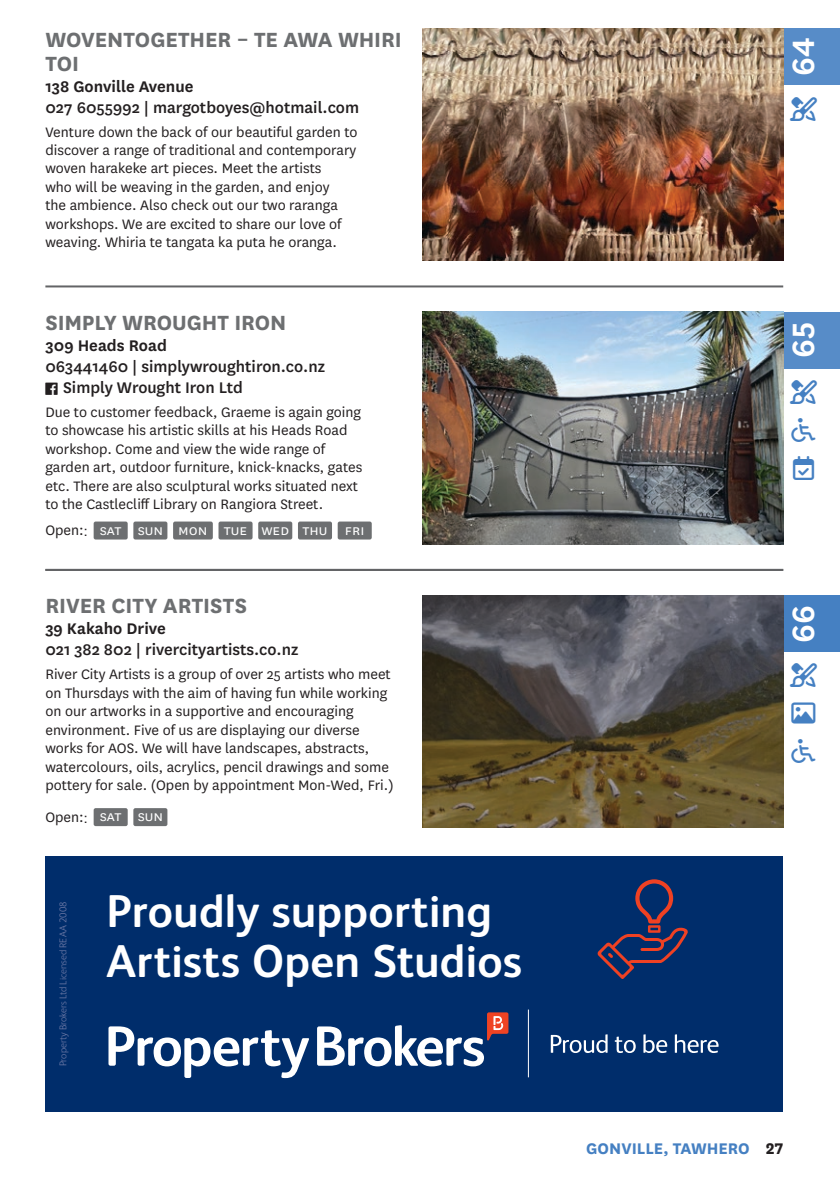
<style>
.page{position:relative;width:840px;height:1191px;background:#fff}
.page>*{position:absolute;margin:0;border:0;box-sizing:border-box;transform-origin:0 0}
.t1{font:700 46px/50px "FS Albert";letter-spacing:.005em;color:#fff}
.Vertical_Studio_Number{font:600 36px "National";color:#fff}
.Studio_Heading{font:700 24px/24px "National";letter-spacing:-.005em;color:#6d6f71}
.Accessibility_Icons{font:24px "Font Awesome 6 Pro";color:#4580c2}
.Studio_Contact_Details{font:500 18px "National";color:#231f20}
.Studio_Address{font:600 18px "National";color:#231f20}
.Page_Footer_Title{font:700 18px "National";color:#4580c2}
.Studio_Bio{font:16px/18.4px "National";color:#231f20}
.Open_Day{font:16px "National";color:#fff}
.t2{font:300 10px "FS Albert";letter-spacing:.005em;color:#6d79a6}
.s1{color:#231f20}
</style>
<div class="page">
<div style="left:94px;top:521px;width:34px;height:18px;background:#6d6f71;border-radius:2px"></div>
<div style="left:133px;top:521px;width:34px;height:18px;background:#6d6f71;border-radius:2px"></div>
<div style="left:173px;top:521px;width:40px;height:18px;background:#6d6f71;border-radius:2px"></div>
<div style="left:218px;top:521px;width:34px;height:18px;background:#6d6f71;border-radius:2px"></div>
<div style="left:258px;top:521px;width:34px;height:18px;background:#6d6f71;border-radius:2px"></div>
<div style="left:298px;top:521px;width:34px;height:18px;background:#6d6f71;border-radius:2px"></div>
<div style="left:337px;top:521px;width:34px;height:18px;background:#6d6f71;border-radius:2px"></div>
<div style="left:782px;top:312px;width:57px;height:56px;background:#578cc8"></div>
<div style="left:782px;top:28px;width:57px;height:57px;background:#578cc8"></div>
<hr style="left:45px;top:569px;width:737px;height:2px;background:#636466">
<hr style="left:45px;top:285px;width:737px;height:2px;background:#636466">
<div style="left:782px;top:595px;width:57px;height:57px;background:#4580c2"></div>
<img style="left:422px;top:595px;width:360px;height:233px">
<img style="left:422px;top:312px;width:360px;height:232px">
<img style="left:422px;top:28px;width:360px;height:233px">
<div style="left:94px;top:808px;width:34px;height:18px;background:#6d6f71;border-radius:2px"></div>
<div style="left:133px;top:808px;width:34px;height:18px;background:#6d6f71;border-radius:2px"></div>
<div style="left:45px;top:856px;width:737px;height:255px;background:#002d6b"></div>
<svg style="left:597px;top:879px;width:90px;height:100px"></svg>
<svg style="left:550px;top:1034px;width:57px;height:19px"></svg>
<svg style="left:614px;top:1036px;width:21px;height:17px"></svg>
<svg style="left:643px;top:1034px;width:24px;height:19px"></svg>
<svg style="left:674px;top:1034px;width:44px;height:19px"></svg>
<hr style="left:527px;top:1009px;width:1px;height:68px;background:#fff">
<svg style="left:108px;top:1026px;width:201px;height:52px"></svg>
<svg style="left:317px;top:1012px;width:191px;height:54px"></svg>
<p class="Studio_Heading" style="left:45px;top:25px;width:357px">WOVENTOGETHER – TE AWA WHIRI<br>TOI</p>
<p class="Studio_Address" style="left:45px;top:74px;width:150px">138 Gonville Avenue</p>
<p class="Studio_Contact_Details" style="left:45px;top:95px;width:315px">027 6055992 | margotboyes@hotmail.com</p>
<p class="Studio_Bio" style="left:45px;top:122px;width:313px">Venture down the back of our beautiful garden to discover a range of traditional and contemporary woven harakeke art pieces. Meet the artists<br>who will be weaving in the garden, and enjoy<br>the ambience. Also check out our two raranga workshops. We are excited to share our love of weaving. Whiria te tangata ka puta he oranga.</p>
<p class="Studio_Heading" style="left:45px;top:309px;width:242px">SIMPLY WROUGHT IRON</p>
<p class="Studio_Address" style="left:45px;top:333px;width:123px">309 Heads Road</p>
<p class="Studio_Contact_Details" style="left:45px;top:354px;width:281px">063441460 | simplywroughtiron.co.nz</p>
<p class="Studio_Contact_Details" style="left:45px;top:375px;width:199px">□□ Simply Wrought Iron Ltd</p>
<p class="Studio_Bio" style="left:45px;top:402px;width:318px">Due to customer feedback, Graeme is again going to showcase his artistic skills at his Heads Road workshop. Come and view the wide range of garden art, outdoor furniture, knick-knacks, gates etc. There are also sculptural works situated next to the Castlecliff Library on Rangiora Street.</p>
<p class="Studio_Bio" style="left:45px;top:520px;width:40px">Open:</p>
<p class="Open_Day" style="left:100px;top:519px;width:23px">sat</p>
<p class="Open_Day" style="left:138px;top:519px;width:27px">sun</p>
<p class="Open_Day" style="left:178px;top:519px;width:31px">mon</p>
<p class="Open_Day" style="left:224px;top:519px;width:25px">tue</p>
<p class="Open_Day" style="left:261px;top:519px;width:29px">wed</p>
<p class="Open_Day" style="left:302px;top:519px;width:26px">thu</p>
<p class="Open_Day" style="left:345px;top:519px;width:21px">fri</p>
<p class="Studio_Heading" style="left:45px;top:592px;width:203px">RIVER CITY ARTISTS</p>
<p class="Studio_Address" style="left:45px;top:616px;width:122px">39 Kakaho Drive</p>
<p class="Studio_Contact_Details" style="left:45px;top:637px;width:254px">021 382 802 | rivercityartists.co.nz</p>
<p class="Studio_Bio" style="left:45px;top:664px;width:349px">River City Artists is a group of over 25 artists who meet on Thursdays with the aim of having fun while working on our artworks in a supportive and encouraging environment. Five of us are displaying our diverse works for AOS. We will have landscapes, abstracts, watercolours, oils, acrylics, pencil drawings and some pottery for sale. (Open by appointment Mon-Wed, Fri.)</p>
<p class="Studio_Bio" style="left:45px;top:806px;width:40px">Open:</p>
<p class="Open_Day" style="left:100px;top:806px;width:23px">sat</p>
<p class="Open_Day" style="left:138px;top:806px;width:27px">sun</p>
<p class="t2" style="left:56px;top:1066px;width:166px;rotate:-90deg">Property Brokers Ltd Licensed REAA 2008</p>
<p class="t1" style="left:106px;top:884px;width:417px">Proudly supporting<br>Artists Open Studios</p>
<p class="Vertical_Studio_Number" style="left:777px;top:76px;width:40px;rotate:-90deg">64</p>
<p class="Accessibility_Icons" style="left:789px;top:96px;width:3px">■▼◆▲■●</p>
<p class="Vertical_Studio_Number" style="left:777px;top:358px;width:38px;rotate:-90deg">65</p>
<p class="Accessibility_Icons" style="left:789px;top:380px;width:3px">■▼◆▲■●</p>
<p class="Accessibility_Icons" style="left:792px;top:455px;width:3px">●■</p>
<p class="Vertical_Studio_Number" style="left:777px;top:642px;width:39px;rotate:-90deg">66</p>
<p class="Accessibility_Icons" style="left:789px;top:663px;width:3px">■▼◆▲■●</p>
<p class="Page_Footer_Title" style="left:586px;top:1135px;width:198px">GONVILLE, TAWHERO <span class="s1">27</span></p>
</div>
